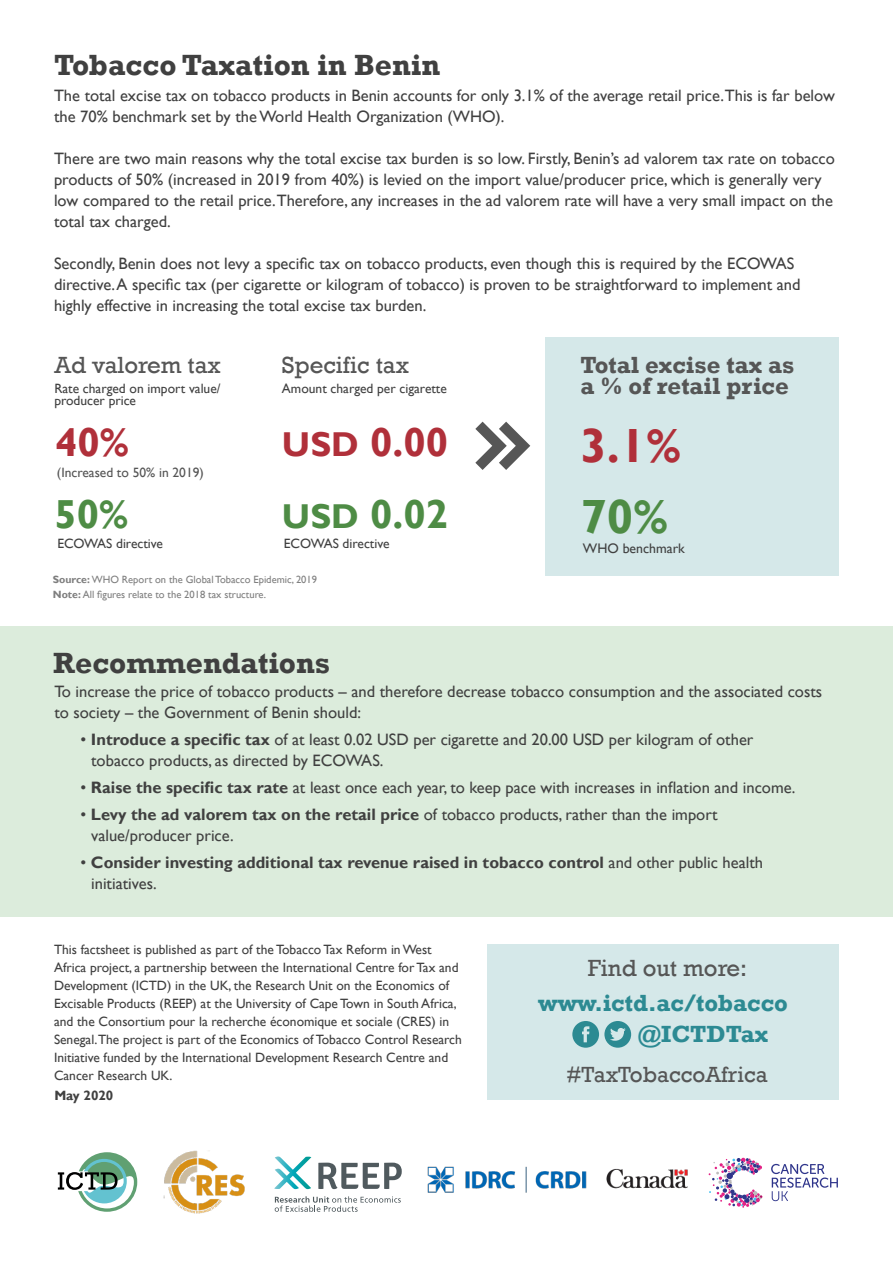
<style>
.page{position:relative;width:893px;height:1263px;background:#fff}
.page>*{position:absolute;margin:0;border:0;box-sizing:border-box;transform-origin:0 0}
.t1{font:700 48px "Gill Sans";color:#b0303a}
.t2{font:700 48px "Gill Sans";color:#4e8c45}
.t3{font:700 40.5px/71.2px "Gill Sans";color:#b0303a}
.t4{font:700 40.5px "Gill Sans";color:#4e8c45}
.t5{font:700 30px "Rockwell";color:#404040}
.t6{font:24px "Rockwell";color:#565656}
.t7{font:700 24px/21px "Rockwell";color:#565656}
.t8{font:700 24px "Rockwell";color:#2c8a92}
.t9{font:700 24px "Rockwell";color:#2c8a93}
.t10{font:22.5px "Rockwell";color:#565656}
.t11{font:16.5px/21px "Gill Sans";color:#404040}
.t12{font:700 16.5px/21px "Gill Sans";color:#404040}
.t13{font:13.8px "Gill Sans";color:#404040}
.t14{font:13.5px/18px "Gill Sans";color:#404040}
.t15{font:13.5px "Gill Sans";color:#545454}
.t16{font:700 13.5px "Gill Sans";color:#404040}
.t17{font:10.5px/15px "Gill Sans";color:#7e7e7e}
.s1{font-size:34.5px}
.s2{font-size:34.5px;color:#4e8c45}
.s3{color:#4e8c45}
.s4{font-weight:700}
.s5{font-weight:400}
</style>
<div class="page">
<svg style="left:318px;top:1162px;width:84px;height:27px"></svg>
<svg style="left:275px;top:1196px;width:126px;height:16px"></svg>
<svg style="left:274px;top:1156px;width:37px;height:33px"></svg>
<div style="left:546px;top:337px;width:293px;height:238px;background:#d5e8e9"></div>
<div style="left:488px;top:944px;width:351px;height:156px;background:#d5e8e9"></div>
<div style="left:0;top:626px;width:893px;height:291px;background:#dcecdc"></div>
<svg style="left:58px;top:1152px;width:79px;height:60px"></svg>
<svg style="left:771px;top:1164px;width:67px;height:37px"></svg>
<svg style="left:709px;top:1158px;width:53px;height:50px"></svg>
<svg style="left:475px;top:422px;width:55px;height:48px"></svg>
<svg style="left:572px;top:1021px;width:59px;height:27px"></svg>
<img style="left:163px;top:1150px;width:82px;height:64px">
<img style="left:427px;top:1166px;width:160px;height:27px">
<img style="left:606px;top:1168px;width:82px;height:21px">
<h3 class="t5" style="left:54px;top:46px;width:388px">Tobacco Taxation in Benin</h3>
<p class="t11" style="left:54px;top:85px;width:782px">The total excise tax on tobacco products in Benin accounts for only 3.1% of the average retail price.This is far below the 70% benchmark set by the World Health Organization (WHO).</p>
<p class="t11" style="left:54px;top:148px;width:782px">There are two main reasons why the total excise tax burden is so low. Firstly, Benin’s ad valorem tax rate on tobacco products of 50% (increased in 2019 from 40%) is levied on the import value/producer price, which is generally very low compared to the retail price.Therefore, any increases in the ad valorem rate will have a very small impact on the total tax charged.</p>
<p class="t11" style="left:54px;top:253px;width:748px">Secondly, Benin does not levy a specific tax on tobacco products, even though this is required by the ECOWAS directive. A specific tax (per cigarette or kilogram of tobacco) is proven to be straightforward to implement and highly effective in increasing the total excise tax burden.</p>
<h3 class="t6" style="left:54px;top:351px;width:168px">Ad valorem tax</h3>
<h3 class="t6" style="left:282px;top:351px;width:129px">Specific tax</h3>
<p class="t14" style="left:54px;top:383px;width:168px;line-height:12px">Rate charged on import value/ producer price</p>
<p class="t14" style="left:282px;top:380px;width:166px">Amount charged per cigarette</p>
<h2 class="t3" style="left:55px;top:408px;width:75px">40%</h2>
<h2 class="t3" style="left:282px;top:408px;width:168px"><span class="s1">USD</span> 0.00<br><span class="s2">USD</span> <span class="s3">0.02</span></h2>
<p class="t14" style="left:284px;top:534px;width:107px">ECOWAS directive</p>
<p class="t15" style="left:57px;top:464px;width:148px">(Increased to 50% in 2019)</p>
<h2 class="t4" style="left:54px;top:489px;width:75px">50%</h2>
<p class="t14" style="left:57px;top:534px;width:107px">ECOWAS directive</p>
<p class="t17" style="left:53px;top:572px;width:266px"><span class="s4">Source:</span> WHO Report on the Global Tobacco Epidemic, 2019<br><span class="s4">Note:</span> All figures relate to the 2018 tax structure.</p>
<h3 class="t5" style="left:53px;top:645px;width:278px">Recommendations</h3>
<h3 class="t7" style="left:580px;top:355px;width:216px">Total excise tax as a % of retail price</h3>
<h1 class="t1" style="left:580px;top:416px;width:102px">3.1%</h1>
<h1 class="t2" style="left:580px;top:488px;width:89px">70%</h1>
<p class="t13" style="left:583px;top:540px;width:103px">WHO benchmark</p>
<p class="t11" style="left:54px;top:681px;width:769px">To increase the price of tobacco products – and therefore decrease tobacco consumption and the associated costs to society – the Government of Benin should:</p>
<p class="t11" style="left:91px;top:729px;width:664px;text-indent:-11px">• <span class="s4">Introduce a specific tax</span> of at least 0.02 USD per cigarette and 20.00 USD per kilogram of other tobacco products, as directed by ECOWAS.</p>
<p class="t11" style="left:81px;top:777px;width:717px">• <span class="s4">Raise the specific tax rate</span> at least once each year, to keep pace with increases in inflation and income.</p>
<p class="t11" style="left:91px;top:804px;width:628px;text-indent:-11px">• <span class="s4">Levy the ad valorem tax on the retail price</span> of tobacco products, rather than the import value/producer price.</p>
<p class="t12" style="left:91px;top:852px;width:673px;text-indent:-11px"><span class="s5">•</span> Consider investing additional tax revenue raised in tobacco control <span class="s5">and other public health initiatives.</span></p>
<p class="t14" style="left:54px;top:940px;width:409px">This factsheet is published as part of the Tobacco Tax Reform in West Africa project, a partnership between the International Centre for Tax and Development (ICTD) in the UK, the Research Unit on the Economics of Excisable Products (REEP) at the University of Cape Town in South Africa, and the Consortium pour la recherche économique et sociale (CRES) in Senegal.The project is part of the Economics of Tobacco Control Research Initiative funded by the International Development Research Centre and Cancer Research UK.</p>
<p class="t16" style="left:54px;top:1087px;width:61px">May 2020</p>
<h3 class="t6" style="left:588px;top:954px;width:161px">Find out more:</h3>
<h3 class="t8" style="left:538px;top:988px;width:251px">www.ictd.ac/tobacco</h3>
<h3 class="t9" style="left:638px;top:1019px;width:132px">@ICTDTax</h3>
<h3 class="t10" style="left:567px;top:1061px;width:203px">#TaxTobaccoAfrica</h3>
</div>
